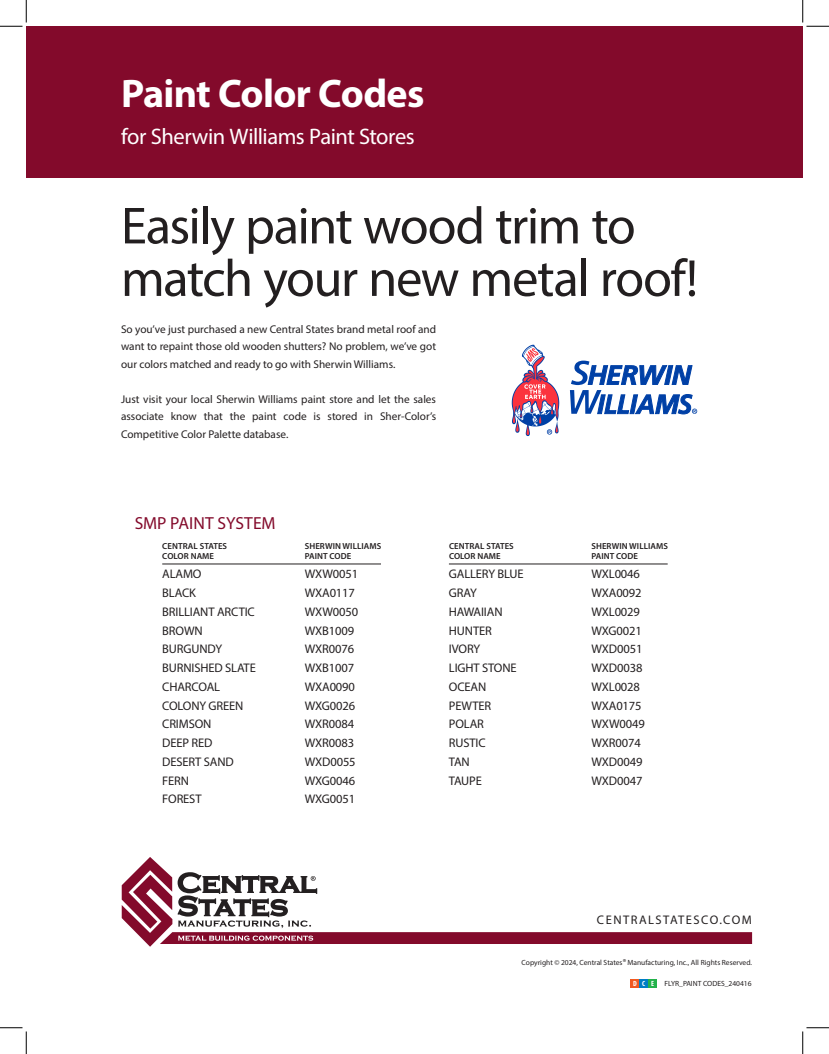
<style>
.page{position:relative;width:829px;height:1054px;background:#fff}
.page>*{position:absolute;margin:0;border:0;box-sizing:border-box;transform-origin:0 0}
.t1{font:52.5px/52.5px "Myriad Pro";letter-spacing:-.03em;color:#231f20}
.t2{font:700 40px "Myriad Pro";letter-spacing:-.02em;color:#fff}
.t3{font:22.5px "Myriad Pro";letter-spacing:-.025em;color:#fff}
.t4{font:17.5px "Myriad Pro";color:#830a2b}
.t5{font:12.5px "Myriad Pro";letter-spacing:-.01em;color:#231f20}
.t6{font:12.5px "Myriad Pro";letter-spacing:.12em;color:#231f20}
.t7{font:11.25px/17.5px "Myriad Pro";color:#231f20;text-align:justify}
.t8{font:600 8.75px "Myriad Pro";letter-spacing:.01em;color:#231f20}
.t9{font:7.5px "Myriad Pro";color:#231f20}
.t10{font:700 condensed 7.5px "Myriad Pro";color:#fff}
.s1{font-style:italic;font-size:8.75px}
</style>
<div class="page">
<div style="left:26px;top:26px;width:776px;height:152px;background:#830a2b"></div>
<svg style="left:122px;top:857px;width:630px;height:90px"></svg>
<div style="left:649px;top:979px;width:8px;height:9px;background:#23b24b"></div>
<div style="left:640px;top:979px;width:8px;height:9px;background:#007ec5"></div>
<div style="left:631px;top:979px;width:8px;height:9px;background:#f15921"></div>
<svg style="left:512px;top:345px;width:47px;height:91px"></svg>
<svg style="left:570px;top:360px;width:127px;height:55px"></svg>
<hr style="left:162px;top:564px;width:219px;height:1px;background:#231f20">
<hr style="left:449px;top:564px;width:218px;height:1px;background:#231f20">
<svg style="left:0;top:0;width:27px;height:27px"></svg>
<svg style="left:0;top:1027px;width:27px;height:27px"></svg>
<svg style="left:802px;top:0;width:27px;height:27px"></svg>
<svg style="left:802px;top:1027px;width:27px;height:27px"></svg>
<p class="t2" style="left:121px;top:67px;width:305px">Paint Color Codes</p>
<p class="t3" style="left:121px;top:123px;width:295px">for Sherwin Williams Paint Stores</p>
<p class="t1" style="left:121px;top:199px;width:578px">Easily paint wood trim to match your new metal roof!</p>
<p class="t7" style="left:121px;top:320px;width:316px">So you’ve just purchased a new Central States brand metal roof and want to repaint those old wooden shutters? No problem, we’ve got our colors matched and ready to go with Sherwin Williams.</p>
<p class="t7" style="left:121px;top:390px;width:317px">Just visit your local Sherwin Williams paint store and let the sales associate know that the paint code is stored in Sher-Color’s Competitive Color Palette database.</p>
<p class="t4" style="left:135px;top:512px;width:142px">SMP PAINT SYSTEM</p>
<p class="t8" style="left:162px;top:541px;width:66px">CENTRAL STATES</p>
<p class="t8" style="left:305px;top:541px;width:78px">SHERWIN WILLIAMS</p>
<p class="t8" style="left:162px;top:551px;width:53px">COLOR NAME</p>
<p class="t8" style="left:305px;top:551px;width:48px">PAINT CODE</p>
<p class="t5" style="left:162px;top:566px;width:41px">ALAMO</p>
<p class="t5" style="left:305px;top:566px;width:55px">WXW0051</p>
<p class="t5" style="left:162px;top:585px;width:35px">BLACK</p>
<p class="t5" style="left:305px;top:585px;width:52px">WXA0117</p>
<p class="t5" style="left:162px;top:604px;width:94px">BRILLIANT ARCTIC</p>
<p class="t5" style="left:305px;top:604px;width:55px">WXW0050</p>
<p class="t5" style="left:162px;top:623px;width:42px">BROWN</p>
<p class="t5" style="left:305px;top:623px;width:51px">WXB1009</p>
<p class="t5" style="left:162px;top:641px;width:61px">BURGUNDY</p>
<p class="t5" style="left:305px;top:641px;width:51px">WXR0076</p>
<p class="t5" style="left:162px;top:660px;width:95px">BURNISHED SLATE</p>
<p class="t5" style="left:305px;top:660px;width:51px">WXB1007</p>
<p class="t5" style="left:162px;top:679px;width:59px">CHARCOAL</p>
<p class="t5" style="left:305px;top:679px;width:52px">WXA0090</p>
<p class="t5" style="left:162px;top:698px;width:83px">COLONY GREEN</p>
<p class="t5" style="left:305px;top:698px;width:52px">WXG0026</p>
<p class="t5" style="left:162px;top:716px;width:51px">CRIMSON</p>
<p class="t5" style="left:305px;top:716px;width:51px">WXR0084</p>
<p class="t5" style="left:162px;top:735px;width:52px">DEEP RED</p>
<p class="t5" style="left:305px;top:735px;width:51px">WXR0083</p>
<p class="t5" style="left:162px;top:754px;width:73px">DESERT SAND</p>
<p class="t5" style="left:305px;top:754px;width:52px">WXD0055</p>
<p class="t5" style="left:162px;top:773px;width:28px">FERN</p>
<p class="t5" style="left:305px;top:773px;width:52px">WXG0046</p>
<p class="t5" style="left:162px;top:791px;width:41px">FOREST</p>
<p class="t5" style="left:305px;top:791px;width:52px">WXG0051</p>
<p class="t8" style="left:449px;top:541px;width:66px">CENTRAL STATES</p>
<p class="t8" style="left:591px;top:541px;width:78px">SHERWIN WILLIAMS</p>
<p class="t8" style="left:449px;top:551px;width:53px">COLOR NAME</p>
<p class="t8" style="left:591px;top:551px;width:48px">PAINT CODE</p>
<p class="t5" style="left:449px;top:566px;width:76px">GALLERY BLUE</p>
<p class="t5" style="left:591px;top:566px;width:50px">WXL0046</p>
<p class="t5" style="left:449px;top:585px;width:29px">GRAY</p>
<p class="t5" style="left:591px;top:585px;width:52px">WXA0092</p>
<p class="t5" style="left:449px;top:604px;width:55px">HAWAIIAN</p>
<p class="t5" style="left:591px;top:604px;width:50px">WXL0029</p>
<p class="t5" style="left:449px;top:623px;width:44px">HUNTER</p>
<p class="t5" style="left:591px;top:623px;width:52px">WXG0021</p>
<p class="t5" style="left:449px;top:641px;width:33px">IVORY</p>
<p class="t5" style="left:591px;top:641px;width:52px">WXD0051</p>
<p class="t5" style="left:449px;top:660px;width:69px">LIGHT STONE</p>
<p class="t5" style="left:591px;top:660px;width:52px">WXD0038</p>
<p class="t5" style="left:449px;top:679px;width:39px">OCEAN</p>
<p class="t5" style="left:591px;top:679px;width:50px">WXL0028</p>
<p class="t5" style="left:449px;top:698px;width:44px">PEWTER</p>
<p class="t5" style="left:591px;top:698px;width:52px">WXA0175</p>
<p class="t5" style="left:449px;top:716px;width:37px">POLAR</p>
<p class="t5" style="left:591px;top:716px;width:55px">WXW0049</p>
<p class="t5" style="left:449px;top:735px;width:38px">RUSTIC</p>
<p class="t5" style="left:591px;top:735px;width:51px">WXR0074</p>
<p class="t5" style="left:449px;top:754px;width:22px">TAN</p>
<p class="t5" style="left:591px;top:754px;width:52px">WXD0049</p>
<p class="t5" style="left:449px;top:773px;width:34px">TAUPE</p>
<p class="t5" style="left:591px;top:773px;width:52px">WXD0047</p>
<p class="t6" style="left:597px;top:912px;width:156px">CENTRALSTATESCO.COM</p>
<p class="t9" style="left:521px;top:957px;width:232px">Copyright © 2024, Central States<span class="s1">®</span> Manufacturing, Inc., All Rights Reserved.</p>
<p class="t10" style="left:633px;top:979px;width:5px">D</p>
<p class="t10" style="left:642px;top:979px;width:4px">C</p>
<p class="t10" style="left:651px;top:979px;width:4px">E</p>
<p class="t9" style="left:664px;top:979px;width:88px">FLYR_PAINT CODES_240416</p>
</div>
